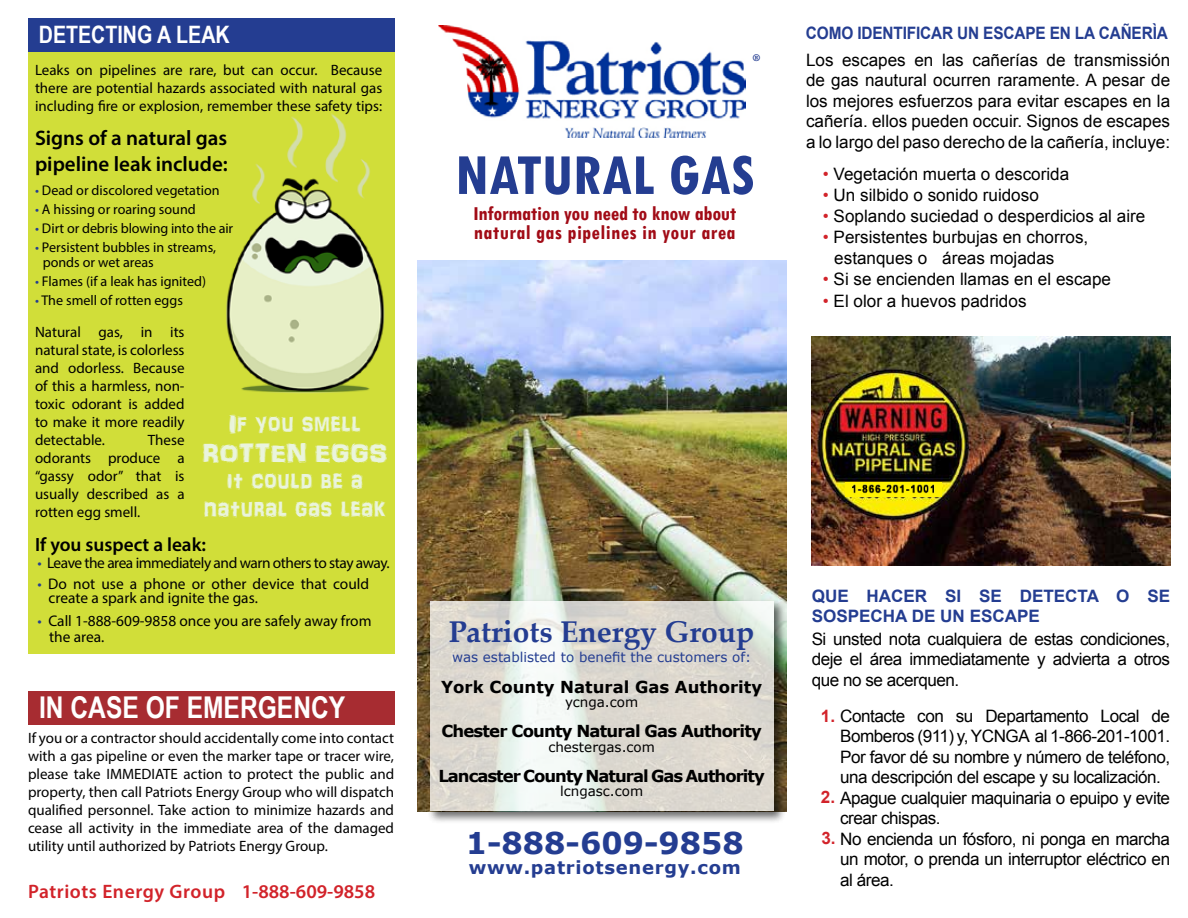
<style>
.page{position:relative;width:1188px;height:918px;background:#fff}
.page>*{position:absolute;margin:0;border:0;box-sizing:border-box;transform-origin:0 0}
.t1{font:700 condensed 61.5px "Tw Cen";color:#243d91}
.t2{font:700 30px "Palatino Linotype";color:#243d91}
.t3{font:700 30px "Arial Narrow";color:#fff}
.t4{font:700 30px "Verdana";color:#243d91}
.t5{font:27px/28.3px "ARDARLING";letter-spacing:-.02em;color:#eaf4dc;text-align:center}
.t6{font:27px "Minion Pro";color:#243d91}
.t7{font:700 24px "Arial Narrow";color:#fff}
.t8{font:700 condensed 21px/19.5px "Tw Cen";letter-spacing:-.005em;color:#a10b16}
.t9{font:600 21px/25.2px "Myriad Pro";color:#000}
.t10{font:600 19.5px "Myriad Pro";letter-spacing:.03em;color:#d2232a}
.t11{font:600 19.2px "Myriad Pro";color:#000}
.t12{font:700 18px "Verdana";letter-spacing:.04em;color:#243d91}
.t13{font:17.1px/20.5px "Arial";color:#000;text-align:justify}
.t14{font:17.1px/20.5px "Arial";letter-spacing:-.025em;color:#000}
.t15{font:700 17.1px/20.5px "Arial";letter-spacing:-.005em;color:#243d91}
.t16{font:700 17.1px "Arial";letter-spacing:-.005em;color:#243d91;scale:.9 1}
.t17{font:700 16.5px "Verdana";letter-spacing:-.05em;color:#000}
.t18{font:700 16.5px "Verdana";color:#000}
.t19{font:15.45px "Myriad Pro";color:#000}
.t20{font:15.45px "Myriad Pro";letter-spacing:-.03em;color:#000}
.t21{font:15px/18px "Myriad Pro";color:#000;text-align:justify}
.t22{font:14.1px "Myriad Pro";color:#000}
.t23{font:13.5px "Verdana";color:#243d91}
.t24{font:13.5px "Verdana";color:#000}
.s1{color:#243d91}
.s2{color:#d2232a}
.s3{font-weight:700;color:#d2232a}
</style>
<div class="page">
<img style="left:439px;top:25px;width:307px;height:112px">
<img style="left:417px;top:260px;width:369px;height:552px">
<div style="left:427px;top:599px;width:360px;height:225px;background:#000;opacity:.75"></div>
<svg style="left:430px;top:602px;width:344px;height:209px;fill:#ded9d0"></svg>
<div style="left:28px;top:31px;width:366px;height:622px;background:#d1de39"></div>
<div style="left:28px;top:691px;width:366px;height:33px;background:#a72c31"></div>
<div style="left:28px;top:18px;width:366px;height:33px;background:#243d91"></div>
<img style="left:226px;top:109px;width:169px;height:290px">
<img style="left:812px;top:336px;width:358px;height:229px">
<div style="left:845px;top:482px;width:97px;height:14px;background:#fff200"></div>
<img style="left:848px;top:480px;width:94px;height:17px">
<h3 class="t7" style="left:39px;top:16px;width:192px">DETECTING A LEAK</h3>
<p class="t21" style="left:35px;top:60px;width:349px">Leaks on pipelines are rare, but can occur. Because there are potential hazards associated with natural gas including fire or explosion, remember these safety tips:</p>
<p class="t9" style="left:35px;top:125px;width:194px">Signs of a natural gas pipeline leak include:</p>
<p class="t22" style="left:35px;top:182px;width:186px"><span class="s1">•</span> Dead or discolored vegetation</p>
<p class="t22" style="left:35px;top:201px;width:162px"><span class="s1">•</span> A hissing or roaring sound</p>
<p class="t22" style="left:35px;top:219px;width:200px"><span class="s1">•</span> Dirt or debris blowing into the air</p>
<p class="t22" style="left:35px;top:238px;width:183px"><span class="s1">•</span> Persistent bubbles in streams,</p>
<p class="t22" style="left:43px;top:253px;width:113px">ponds or wet areas</p>
<p class="t22" style="left:35px;top:272px;width:173px"><span class="s1">•</span> Flames (if a leak has ignited)</p>
<p class="t22" style="left:35px;top:291px;width:149px"><span class="s1">•</span> The smell of rotten eggs</p>
<p class="t21" style="left:35px;top:323px;width:151px">Natural gas, in its natural state, is colorless and odorless. Because of this a harmless, non&shy;toxic odorant is added to make it more readily detectable.</p>
<h3 class="t5" style="left:202px;top:410px;width:187px">If you smell<br>ROTTEN EGGS it could be a natural gas leak</h3>
<p class="t21" style="left:35px;top:431px;width:151px;text-indent:113px">These odorants produce a “gassy odor” that is usually described as a rotten egg smell.</p>
<p class="t11" style="left:35px;top:532px;width:173px">If you suspect a leak:</p>
<p class="t20" style="left:38px;top:553px;width:354px"><span class="s1">•</span> Leave the area immediately and warn others to stay away.</p>
<p class="t19" style="left:38px;top:574px;width:333px"><span class="s1">•</span> Do not use a phone or other device that could</p>
<p class="t19" style="left:49px;top:589px;width:211px">create a spark and ignite the gas.</p>
<p class="t19" style="left:38px;top:611px;width:335px"><span class="s1">•</span> Call 1-888-609-9858 once you are safely away from</p>
<p class="t19" style="left:49px;top:628px;width:57px">the area.</p>
<h2 class="t3" style="left:39px;top:685px;width:308px">IN CASE OF EMERGENCY</h2>
<p class="t21" style="left:28px;top:728px;width:368px">If you or a contractor should accidentally come into contact with a gas pipeline or even the marker tape or tracer wire, please take IMMEDIATE action to protect the public and property, then call Patriots Energy Group who will dispatch qualified personnel. Take action to minimize hazards and cease all activity in the immediate area of the damaged utility until authorized by Patriots Energy Group.</p>
<p class="t10" style="left:28px;top:879px;width:349px">Patriots Energy Group 1-888-609-9858</p>
<h3 class="t6" style="left:752px;top:45px;width:10px">®</h3>
<h1 class="t1" style="left:455px;top:138px;width:301px">NATURAL GAS</h1>
<p class="t8" style="left:473px;top:203px;width:265px">Information you need to know about natural gas pipelines in your area</p>
<p class="t16" style="left:806px;top:22px;width:404px">COMO IDENTIFICAR UN ESCAPE EN LA CAÑERÌA</p>
<p class="t13" style="left:806px;top:50px;width:366px">Los escapes en las cañerías de transmissión de gas nautural ocurren raramente. A pesar de los mejores esfuerzos para evitar escapes en la cañería. ellos pueden occuir. Signos de escapes a lo largo del paso derecho de la cañería, incluye:</p>
<p class="t13" style="left:823px;top:164px;width:248px"><span class="s2">•</span> Vegetación muerta o descorida</p>
<p class="t13" style="left:823px;top:185px;width:218px"><span class="s2">•</span> Un silbido o sonido ruidoso</p>
<p class="t13" style="left:823px;top:206px;width:324px"><span class="s2">•</span> Soplando suciedad o desperdicios al aire</p>
<p class="t13" style="left:823px;top:227px;width:267px"><span class="s2">•</span> Persistentes burbujas en chorros,</p>
<p class="t13" style="left:823px;top:269px;width:290px"><span class="s2">•</span> Si se encienden llamas en el escape</p>
<p class="t13" style="left:823px;top:290px;width:205px"><span class="s2">•</span> El olor a huevos padridos</p>
<p class="t13" style="left:834px;top:248px;width:222px">estanques o áreas mojadas</p>
<h2 class="t2" style="left:449px;top:610px;width:307px">Patriots Energy Group</h2>
<p class="t23" style="left:452px;top:648px;width:301px">was establisted to benefit the customers of:</p>
<p class="t24" style="left:565px;top:693px;width:75px">ycnga.com</p>
<p class="t18" style="left:441px;top:675px;width:322px">York County Natural Gas Authority</p>
<p class="t17" style="left:441px;top:720px;width:322px">Chester County Natural Gas Authority</p>
<p class="t17" style="left:438px;top:764px;width:328px">Lancaster County Natural Gas Authority</p>
<p class="t24" style="left:548px;top:738px;width:108px">chestergas.com</p>
<p class="t24" style="left:560px;top:782px;width:85px">lcngasc.com</p>
<h2 class="t4" style="left:466px;top:821px;width:279px">1-888-609-9858</h2>
<p class="t12" style="left:469px;top:855px;width:274px">www.patriotsenergy.com</p>
<p class="t15" style="left:812px;top:586px;width:360px">QUE HACER SI SE DETECTA O SE<br>SOSPECHA DE UN ESCAPE</p>
<p class="t13" style="left:812px;top:628px;width:360px">Si unsted nota cualquiera de estas condiciones, deje el área immediatamente y advierta a otros que no se acerquen.</p>
<p class="t13" style="left:840px;top:705px;width:332px;text-indent:-19px"><span class="s3">1.</span> Contacte con su Departamento Local de Bomberos (911) y, YCNGA al 1-866-201-1001.<br>Por favor dé su nombre y número de teléfono, una descripción del escape y su localización.</p>
<p class="t14" style="left:840px;top:788px;width:331px;text-indent:-19px"><span class="s3">2.</span> Apague cualquier maquinaria o epuipo y evite crear chispas.</p>
<p class="t13" style="left:840px;top:829px;width:332px;text-indent:-19px"><span class="s3">3.</span> No encienda un fósforo, ni ponga en marcha un motor, o prenda un interruptor eléctrico en al área.</p>
</div>
